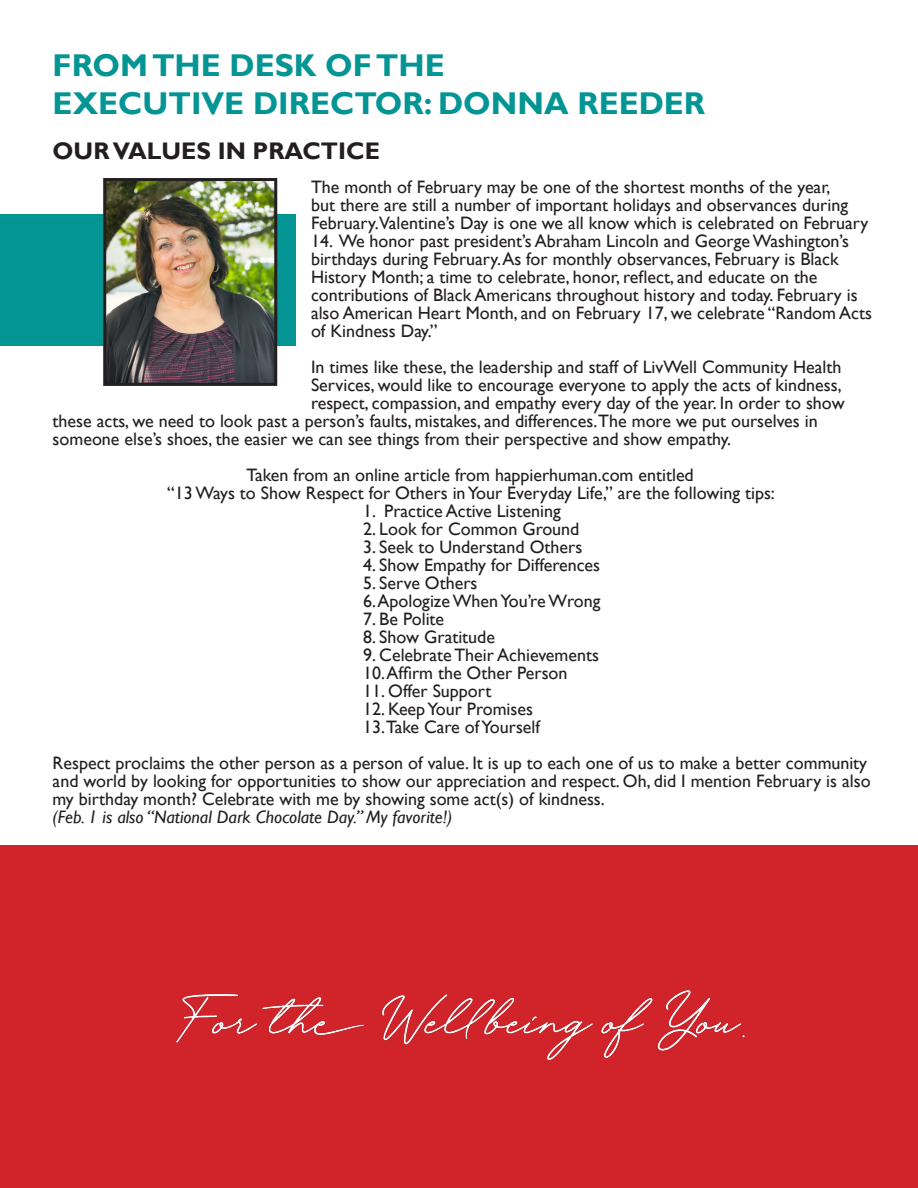
<style>
.page{position:relative;width:918px;height:1188px;background:#fff}
.page>*{position:absolute;margin:0;border:0;box-sizing:border-box;transform-origin:0 0}
.t1{font:700 31.5px/37.8px "Gill Sans";color:#039494}
.t2{font:700 24px "Gill Sans";color:#231f20}
.t3{font:18px/18px "Gill Sans";color:#231f20}
.t4{font:italic 18px "Gill Sans";color:#231f20}
</style>
<div class="page">
<div style="left:0;top:214px;width:296px;height:132px;background:#039494"></div>
<div style="left:0;top:845px;width:918px;height:343px;background:#d1232a"></div>
<img style="left:107px;top:182px;width:166px;height:200px">
<div style="left:103px;top:178px;width:174px;height:208px;border:3px solid #231f20"></div>
<img style="left:176px;top:990px;width:569px;height:70px">
<p class="t1" style="left:53px;top:47px;width:654px">FROM THE DESK OF THE<br>EXECUTIVE DIRECTOR: DONNA REEDER</p>
<p class="t2" style="left:53px;top:136px;width:329px">OUR VALUES IN PRACTICE</p>
<p class="t3" style="left:311px;top:178px;width:559px">The month of February may be one of the shortest months of the year,<br>but there are still a number of important holidays and observances during<br>February.Valentine’s Day is one we all know which is celebrated on February</p>
<p class="t3" style="left:311px;top:232px;width:563px">14. We honor past president’s Abraham Lincoln and George Washington’s birthdays during February. As for monthly observances, February is Black History Month; a time to celebrate, honor, reflect, and educate on the contributions of Black Americans throughout history and today. February is also American Heart Month, and on February 17, we celebrate “Random Acts of Kindness Day.”</p>
<p class="t3" style="left:311px;top:358px;width:532px">In times like these, the leadership and staff of LivWell Community Health</p>
<p class="t3" style="left:311px;top:376px;width:532px">Services, would like to encourage everyone to apply the acts of kindness,</p>
<p class="t3" style="left:311px;top:394px;width:535px">respect, compassion, and empathy every day of the year. In order to show</p>
<p class="t3" style="left:53px;top:412px;width:767px">these acts, we need to look past a person’s faults, mistakes, and differences.The more we put ourselves in</p>
<p class="t3" style="left:53px;top:430px;width:680px">someone else’s shoes, the easier we can see things from their perspective and show empathy.</p>
<p class="t3" style="left:167px;top:466px;width:609px;text-align:center">Taken from an online article from happierhuman.com entitled<br>“13 Ways to Show Respect for Others in Your Everyday Life,” are the following tips:</p>
<p class="t3" style="left:363px;top:502px;width:199px">1. Practice Active Listening</p>
<p class="t3" style="left:363px;top:520px;width:218px">2. Look for Common Ground</p>
<p class="t3" style="left:363px;top:538px;width:221px">3. Seek to Understand Others</p>
<p class="t3" style="left:363px;top:556px;width:239px">4. Show Empathy for Differences</p>
<p class="t3" style="left:363px;top:574px;width:116px">5. Serve Others</p>
<p class="t3" style="left:363px;top:592px;width:239px">6. Apologize When You’re Wrong</p>
<p class="t3" style="left:363px;top:610px;width:83px">7. Be Polite</p>
<p class="t3" style="left:363px;top:628px;width:133px">8. Show Gratitude</p>
<p class="t3" style="left:363px;top:646px;width:237px">9. Celebrate Their Achievements</p>
<p class="t3" style="left:363px;top:664px;width:206px">10. Affirm the Other Person</p>
<p class="t3" style="left:363px;top:682px;width:130px">11. Offer Support</p>
<p class="t3" style="left:363px;top:700px;width:171px">12. Keep Your Promises</p>
<p class="t3" style="left:363px;top:718px;width:178px">13.Take Care of Yourself</p>
<p class="t3" style="left:53px;top:754px;width:819px">Respect proclaims the other person as a person of value. It is up to each one of us to make a better community and world by looking for opportunities to show our appreciation and respect. Oh, did I mention February is also my birthday month? Celebrate with me by showing some act(s) of kindness.</p>
<p class="t4" style="left:53px;top:806px;width:401px">(Feb. 1 is also “National Dark Chocolate Day.” My favorite!)</p>
</div>
